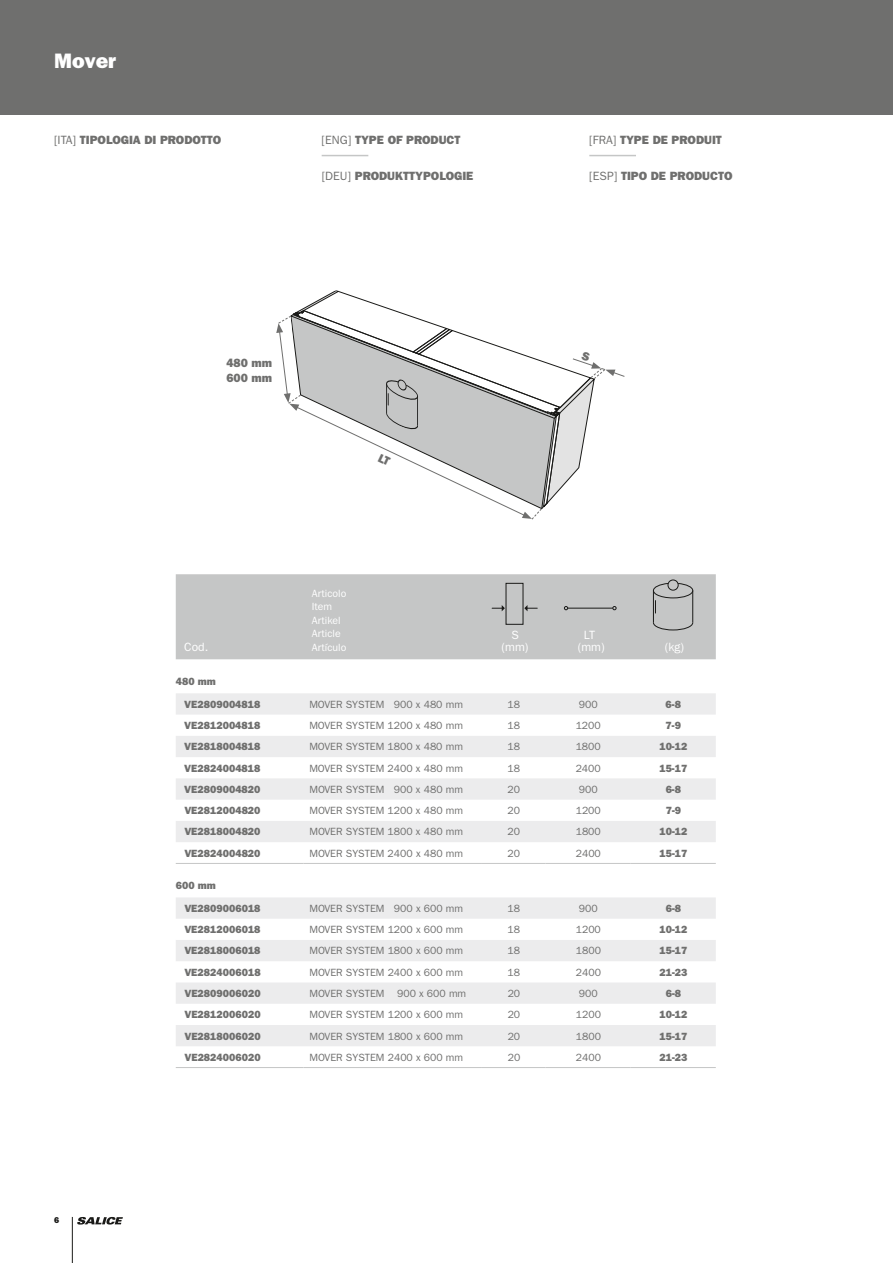
<style>
.page{position:relative;width:893px;height:1263px;background:#fff}
.page>*{position:absolute;margin:0;border:0;box-sizing:border-box;transform-origin:0 0}
.t1{font:21px "ITC Franklin Gothic Std Hvy";color:#fff}
.t2{font:12px/15px "ITC Franklin Gothic Std Hvy";color:#6f6f6e}
.t3{font:12px/12px "ITC Franklin Gothic Std";color:#fff;text-align:center}
.t4{font:10.5px "ITC Franklin Gothic Std";color:#6f6f6e}
.t5{font:10.5px/23px "ITC Franklin Gothic Std Hvy";color:#6f6f6e}
.t6{font:10.5px/13.5px "ITC Franklin Gothic Std";color:#fff}
.t7{font:8.55px "ITC Franklin Gothic Std Hvy";color:#1a1a18}
.s1{font-family:"ITC Franklin Gothic Std"}
.s2{color:#ececed}
</style>
<div class="page">
<div style="left:0;top:0;width:893px;height:115px;background:#6f6f6e"></div>
<hr style="left:322px;top:155px;width:46px;height:1px;background:#c5c6c6">
<hr style="left:589px;top:155px;width:47px;height:1px;background:#c5c6c6">
<div style="left:176px;top:574px;width:540px;height:85px;background:#c5c6c6"></div>
<svg style="left:176px;top:693px;width:540px;height:353px"></svg>
<hr style="left:176px;top:863px;width:127px;height:1px;background:#c5c6c6">
<hr style="left:303px;top:863px;width:179px;height:1px;background:#c5c6c6">
<hr style="left:482px;top:863px;width:64px;height:1px;background:#c5c6c6">
<hr style="left:546px;top:863px;width:85px;height:1px;background:#c5c6c6">
<hr style="left:631px;top:863px;width:85px;height:1px;background:#c5c6c6">
<hr style="left:176px;top:1067px;width:127px;height:1px;background:#c5c6c6">
<hr style="left:303px;top:1067px;width:179px;height:1px;background:#c5c6c6">
<hr style="left:482px;top:1067px;width:64px;height:1px;background:#c5c6c6">
<hr style="left:546px;top:1067px;width:85px;height:1px;background:#c5c6c6">
<hr style="left:631px;top:1067px;width:85px;height:1px;background:#c5c6c6">
<hr style="left:568px;top:608px;width:45px;height:1px;background:#1a1a18">
<svg style="left:612px;top:606px;width:4px;height:4px"></svg>
<svg style="left:564px;top:606px;width:4px;height:4px"></svg>
<svg style="left:653px;top:622px;width:41px;height:9px"></svg>
<hr style="left:692px;top:590px;width:1px;height:33px;background:#1a1a18">
<hr style="left:653px;top:590px;width:1px;height:33px;background:#1a1a18">
<svg style="left:653px;top:582px;width:41px;height:31px"></svg>
<div style="left:668px;top:579px;width:11px;height:12px;border:1px solid #1a1a18;border-radius:50%"></div>
<svg style="left:524px;top:605px;width:13px;height:6px"></svg>
<div style="left:506px;top:583px;width:17px;height:42px;border:1px solid #1a1a18"></div>
<svg style="left:492px;top:605px;width:13px;height:6px"></svg>
<hr style="left:72px;top:1217px;width:1px;height:46px;background:#1a1a18">
<svg style="left:77px;top:1217px;width:46px;height:7px"></svg>
<svg style="left:276px;top:291px;width:349px;height:229px"></svg>
<h1 class="t1" style="left:54px;top:49px;width:64px">Mover</h1>
<p class="t2" style="left:54px;top:133px;width:169px"><span class="s1">[ITA]</span> TIPOLOGIA DI PRODOTTO</p>
<p class="t2" style="left:322px;top:133px;width:140px"><span class="s1">[ENG]</span> TYPE OF PRODUCT</p>
<p class="t2" style="left:322px;top:169px;width:153px"><span class="s1">[DEU]</span> PRODUKTTYPOLOGIE</p>
<p class="t2" style="left:226px;top:355px;width:47px">480 mm<br>600 mm</p>
<p class="t2" style="left:589px;top:133px;width:134px"><span class="s1">[FRA]</span> TYPE DE PRODUIT</p>
<p class="t2" style="left:589px;top:169px;width:145px"><span class="s1">[ESP]</span> TIPO DE PRODUCTO</p>
<p class="t3" style="left:184px;top:641px;width:25px">Cod.</p>
<p class="t6" style="left:312px;top:586px;width:36px">Articolo<br>Item<br>Artikel<br>Article<br>Artículo</p>
<p class="t3" style="left:502px;top:629px;width:28px">S (mm)</p>
<p class="t3" style="left:578px;top:629px;width:28px">LT (mm)</p>
<p class="t3" style="left:665px;top:641px;width:21px">(kg)</p>
<p class="t5" style="left:184px;top:670px;width:78px;text-indent:-9px">480 mm<br>VE2809004818</p>
<p class="t4" style="left:309px;top:698px;width:155px">MOVER SYSTEM <span class="s2">1</span>900 x 480 mm</p>
<p class="t4" style="left:507px;top:698px;width:14px">18</p>
<p class="t4" style="left:579px;top:698px;width:20px">900</p>
<p class="t5" style="left:666px;top:693px;width:17px">6-8</p>
<p class="t5" style="left:184px;top:714px;width:78px">VE2812004818</p>
<p class="t4" style="left:309px;top:719px;width:155px">MOVER SYSTEM 1200 x 480 mm</p>
<p class="t4" style="left:508px;top:719px;width:14px">18</p>
<p class="t4" style="left:576px;top:719px;width:27px">1200</p>
<p class="t5" style="left:666px;top:714px;width:17px">7-9</p>
<p class="t5" style="left:184px;top:735px;width:78px">VE2818004818</p>
<p class="t4" style="left:309px;top:741px;width:155px">MOVER SYSTEM 1800 x 480 mm</p>
<p class="t4" style="left:508px;top:741px;width:14px">18</p>
<p class="t4" style="left:576px;top:741px;width:27px">1800</p>
<p class="t5" style="left:659px;top:735px;width:29px">10-12</p>
<p class="t5" style="left:184px;top:756px;width:78px">VE2824004818</p>
<p class="t4" style="left:309px;top:762px;width:155px">MOVER SYSTEM 2400 x 480 mm</p>
<p class="t4" style="left:508px;top:762px;width:14px">18</p>
<p class="t4" style="left:576px;top:762px;width:27px">2400</p>
<p class="t5" style="left:659px;top:756px;width:29px">15-17</p>
<p class="t5" style="left:184px;top:778px;width:78px">VE2809004820</p>
<p class="t4" style="left:309px;top:783px;width:155px">MOVER SYSTEM <span class="s2">1</span>900 x 480 mm</p>
<p class="t4" style="left:508px;top:783px;width:14px">20</p>
<p class="t4" style="left:579px;top:783px;width:20px">900</p>
<p class="t5" style="left:666px;top:778px;width:17px">6-8</p>
<p class="t5" style="left:184px;top:799px;width:78px">VE2812004820</p>
<p class="t4" style="left:309px;top:804px;width:155px">MOVER SYSTEM 1200 x 480 mm</p>
<p class="t4" style="left:508px;top:804px;width:14px">20</p>
<p class="t4" style="left:576px;top:804px;width:27px">1200</p>
<p class="t5" style="left:666px;top:799px;width:17px">7-9</p>
<p class="t5" style="left:184px;top:820px;width:78px">VE2818004820</p>
<p class="t4" style="left:309px;top:826px;width:155px">MOVER SYSTEM 1800 x 480 mm</p>
<p class="t4" style="left:508px;top:826px;width:14px">20</p>
<p class="t4" style="left:576px;top:826px;width:27px">1800</p>
<p class="t5" style="left:659px;top:820px;width:29px">10-12</p>
<p class="t5" style="left:184px;top:841px;width:78px">VE2824004820</p>
<p class="t4" style="left:309px;top:847px;width:155px">MOVER SYSTEM 2400 x 480 mm</p>
<p class="t4" style="left:508px;top:847px;width:14px">20</p>
<p class="t4" style="left:576px;top:847px;width:27px">2400</p>
<p class="t5" style="left:659px;top:841px;width:29px">15-17</p>
<p class="t5" style="left:184px;top:874px;width:78px;text-indent:-9px">600 mm<br>VE2809006018</p>
<p class="t4" style="left:309px;top:902px;width:155px">MOVER SYSTEM <span class="s2">1</span>900 x 600 mm</p>
<p class="t4" style="left:508px;top:902px;width:14px">18</p>
<p class="t4" style="left:579px;top:902px;width:20px">900</p>
<p class="t5" style="left:666px;top:897px;width:17px">6-8</p>
<p class="t7" style="left:54px;top:1215px;width:7px">6</p>
<p class="t5" style="left:184px;top:918px;width:78px">VE2812006018</p>
<p class="t4" style="left:309px;top:923px;width:155px">MOVER SYSTEM 1200 x 600 mm</p>
<p class="t4" style="left:508px;top:923px;width:14px">18</p>
<p class="t4" style="left:576px;top:923px;width:27px">1200</p>
<p class="t5" style="left:659px;top:918px;width:29px">10-12</p>
<p class="t5" style="left:184px;top:939px;width:78px">VE2818006018</p>
<p class="t4" style="left:309px;top:945px;width:155px">MOVER SYSTEM 1800 x 600 mm</p>
<p class="t4" style="left:508px;top:945px;width:14px">18</p>
<p class="t4" style="left:576px;top:945px;width:27px">1800</p>
<p class="t5" style="left:659px;top:939px;width:29px">15-17</p>
<p class="t5" style="left:184px;top:961px;width:78px">VE2824006018</p>
<p class="t4" style="left:309px;top:966px;width:155px">MOVER SYSTEM 2400 x 600 mm</p>
<p class="t4" style="left:508px;top:966px;width:14px">18</p>
<p class="t4" style="left:576px;top:966px;width:27px">2400</p>
<p class="t5" style="left:659px;top:961px;width:29px">21-23</p>
<p class="t5" style="left:184px;top:982px;width:78px">VE2809006020</p>
<p class="t4" style="left:309px;top:987px;width:158px">MOVER SYSTEM<span class="s2">11</span>900 x 600 mm</p>
<p class="t4" style="left:508px;top:987px;width:14px">20</p>
<p class="t4" style="left:579px;top:987px;width:20px">900</p>
<p class="t5" style="left:666px;top:982px;width:17px">6-8</p>
<p class="t5" style="left:184px;top:1003px;width:78px">VE2812006020</p>
<p class="t4" style="left:309px;top:1009px;width:155px">MOVER SYSTEM 1200 x 600 mm</p>
<p class="t4" style="left:508px;top:1009px;width:14px">20</p>
<p class="t4" style="left:576px;top:1009px;width:27px">1200</p>
<p class="t5" style="left:659px;top:1003px;width:29px">10-12</p>
<p class="t5" style="left:184px;top:1024px;width:78px">VE2818006020</p>
<p class="t4" style="left:309px;top:1030px;width:155px">MOVER SYSTEM 1800 x 600 mm</p>
<p class="t4" style="left:508px;top:1030px;width:14px">20</p>
<p class="t4" style="left:576px;top:1030px;width:27px">1800</p>
<p class="t5" style="left:659px;top:1024px;width:29px">15-17</p>
<p class="t5" style="left:184px;top:1046px;width:78px">VE2824006020</p>
<p class="t4" style="left:309px;top:1051px;width:155px">MOVER SYSTEM 2400 x 600 mm</p>
<p class="t4" style="left:508px;top:1051px;width:14px">20</p>
<p class="t4" style="left:576px;top:1051px;width:27px">2400</p>
<p class="t5" style="left:659px;top:1046px;width:29px">21-23</p>
</div>
